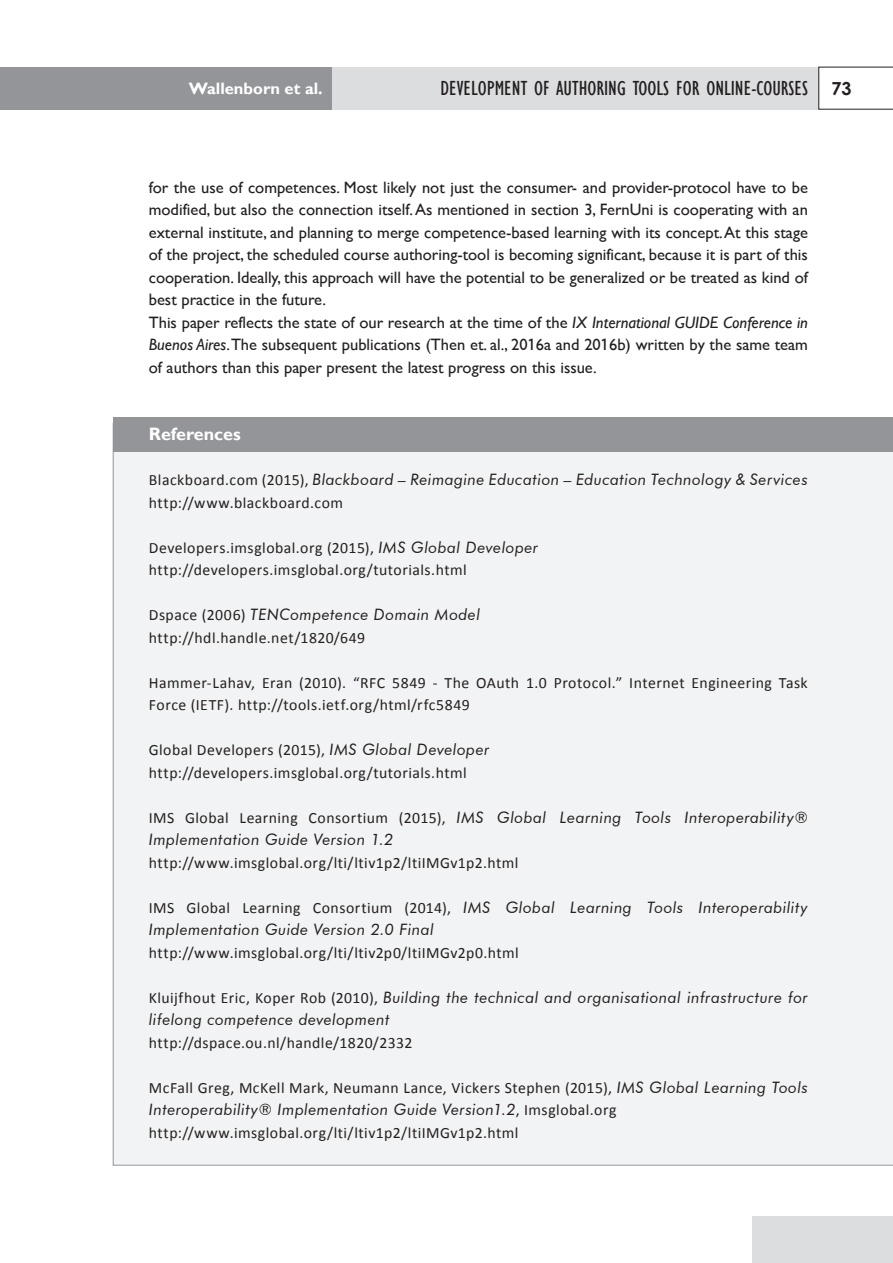
<style>
.page{position:relative;width:893px;height:1263px;background:#fff}
.page>*{position:absolute;margin:0;border:0;box-sizing:border-box;transform-origin:0 0}
.t1{font:condensed 21px "forma";color:#231f20}
.Titolo_References{font:700 18px "forma";color:#fff}
.testo{font:16.5px/22.5px "forma";color:#231f20;text-align:justify}
.t2{font:700 16.5px "forma";color:#fff}
.References{font:15.75px/22.5px "Calibri";letter-spacing:.03em;color:#231f20}
.References-2{font:italic 15.75px/22.5px "Futura BT";letter-spacing:.025em;color:#231f20}
.s1{font-family:"Century Gothic";font-weight:700;font-stretch:normal;font-size:18px}
.s2{font-style:italic}
.s3{font-family:"Calibri";font-style:normal}
.s4{font-family:"Futura BT";font-style:italic}
</style>
<div class="page">
<div style="left:332px;top:67px;width:487px;height:42px;background:#dcdddf"></div>
<svg style="left:819px;top:67px;width:74px;height:42px"></svg>
<div style="left:0;top:67px;width:332px;height:42px;background:#939598"></div>
<div style="left:753px;top:1217px;width:140px;height:46px;background:#dcdddf"></div>
<div style="left:113px;top:452px;width:780px;height:713px;background:#f2f3f4"></div>
<div style="left:113px;top:418px;width:780px;height:34px;background:#939598"></div>
<p class="t2" style="left:189px;top:78px;width:135px">Wallenborn et al.</p>
<h1 class="t1" style="left:440px;top:76px;width:413px">DEVELOPMENT OF AUTHORING TOOLS FOR ONLINE-COURSES <span class="s1">73</span></h1>
<p class="testo" style="left:149px;top:176px;width:661px">for the use of competences. Most likely not just the consumer- and provider-protocol have to be modified, but also the connection itself.As mentioned in section 3, FernUni is cooperating with an external institute, and planning to merge competence-based learning with its concept.At this stage of the project, the scheduled course authoring-tool is becoming significant, because it is part of this cooperation. Ideally, this approach will have the potential to be generalized or be treated as kind of best practice in the future.</p>
<p class="testo" style="left:149px;top:311px;width:661px">This paper reflects the state of our research at the time of the <span class="s2">IX International GUIDE Conference in Buenos Aires</span>.The subsequent publications (Then et. al., 2016a and 2016b) written by the same team of authors than this paper present the latest progress on this issue.</p>
<p class="Titolo_References" style="left:149px;top:423px;width:94px">References</p>
<p class="References-2" style="left:149px;top:468px;width:661px"><span class="s3">Blackboard.com (2015),</span> Blackboard – Reimagine Education – Education Technology &amp; Services</p>
<p class="References" style="left:149px;top:491px;width:196px">http://www.blackboard.com</p>
<p class="References" style="left:149px;top:536px;width:391px">Developers.imsglobal.org (2015), <span class="s4">IMS Global Developer</span></p>
<p class="References" style="left:149px;top:559px;width:319px">http://developers.imsglobal.org/tutorials.html</p>
<p class="References-2" style="left:149px;top:603px;width:333px"><span class="s3">Dspace (2006)</span> TENCompetence Domain Model</p>
<p class="References" style="left:149px;top:626px;width:218px">http://hdl.handle.net/1820/649</p>
<p class="References" style="left:149px;top:671px;width:660px">Hammer-Lahav, Eran (2010). “RFC 5849 - The OAuth 1.0 Protocol.” Internet Engineering Task<br>Force (IETF). http://tools.ietf.org/html/rfc5849</p>
<p class="References" style="left:149px;top:739px;width:342px">Global Developers (2015), <span class="s4">IMS Global Developer</span></p>
<p class="References" style="left:149px;top:761px;width:319px">http://developers.imsglobal.org/tutorials.html</p>
<p class="References-2" style="left:149px;top:806px;width:661px"><span class="s3">IMS Global Learning Consortium (2015),</span> IMS Global Learning Tools Interoperability®<br>Implementation Guide Version 1.2</p>
<p class="References" style="left:149px;top:851px;width:371px">http://www.imsglobal.org/lti/ltiv1p2/ltiIMGv1p2.html</p>
<p class="References-2" style="left:149px;top:896px;width:661px"><span class="s3">IMS Global Learning Consortium (2014),</span> IMS Global Learning Tools Interoperability<br>Implementation Guide Version 2.0 Final</p>
<p class="References" style="left:149px;top:941px;width:372px">http://www.imsglobal.org/lti/ltiv2p0/ltiIMGv2p0.html</p>
<p class="References-2" style="left:149px;top:986px;width:660px"><span class="s3">Kluijfhout Eric, Koper Rob (2010),</span> Building the technical and organisational infrastructure for lifelong competence development</p>
<p class="References" style="left:149px;top:1031px;width:265px">http://dspace.ou.nl/handle/1820/2332</p>
<p class="References" style="left:149px;top:1076px;width:661px">McFall Greg, McKell Mark, Neumann Lance, Vickers Stephen (2015), <span class="s4">IMS Global Learning Tools<br>Interoperability® Implementation Guide Version1.2</span>, Imsglobal.org</p>
<p class="References" style="left:149px;top:1121px;width:371px">http://www.imsglobal.org/lti/ltiv1p2/ltiIMGv1p2.html</p>
</div>
